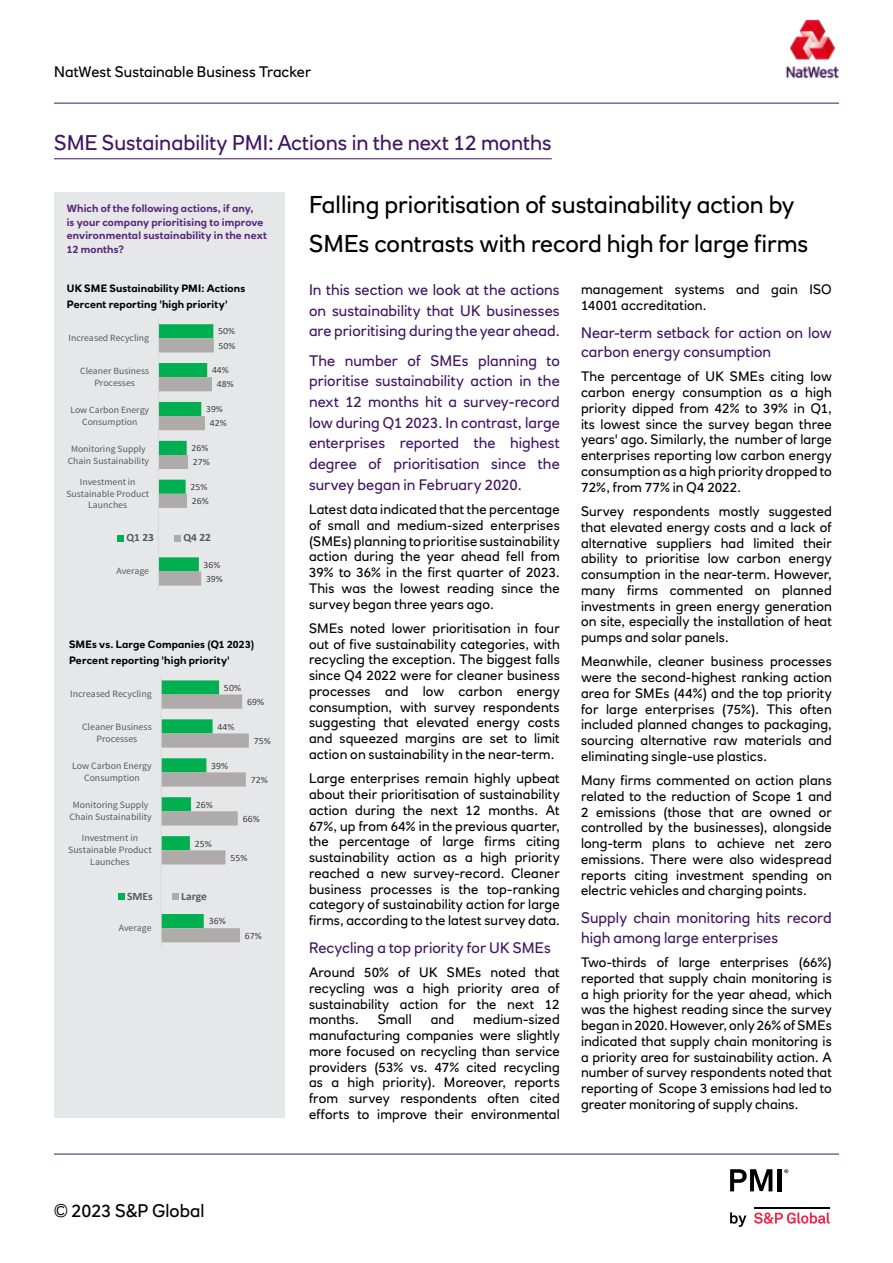
<style>
.page{position:relative;width:893px;height:1263px;background:#fff}
.page>*{position:absolute;margin:0;border:0;box-sizing:border-box;transform-origin:0 0}
.t1{font:24px/39px "RN House Sans";color:#000}
.t2{font:21px "RN House Sans";color:#411663}
.t3{font:18px "RN House Sans";color:#000}
.t4{font:15px/20.7px "RN House Sans";letter-spacing:.005em;color:#411663;text-align:justify}
.t5{font:15px "RN House Sans";letter-spacing:.005em;color:#000}
.t6{font:13.5px/15.8px "RN House Sans";letter-spacing:.01em;color:#000;text-align:justify}
.t7{font:700 11.25px "Calibri";color:#595959}
.t8{font:700 11.1px "Calibri";letter-spacing:-.005em;color:#595959}
.t9{font:700 10.5px/15.8px "RN House Sans";letter-spacing:.015em;color:#000}
.t10{font:700 10.5px/13.5px "RN House Sans";letter-spacing:.015em;color:#5a287d}
.t11{font:9.6px/12.1px "Source Sans Pro";color:#595959;text-align:center}
.t12{font:9.6px "Calibri";letter-spacing:.005em;color:#404040}
.t13{font:9.45px/12px "Source Sans Pro";color:#595959;text-align:center}
.t14{font:9.45px "Calibri";letter-spacing:.005em;color:#404040}
</style>
<div class="page">
<hr style="left:54px;top:103px;width:785px;height:1px;background:#411663">
<img style="left:785px;top:19px;width:55px;height:60px">
<hr style="left:54px;top:1154px;width:785px;height:1px;background:#411663">
<svg style="left:730px;top:1212px;width:16px;height:15px"></svg>
<svg style="left:754px;top:1212px;width:76px;height:12px"></svg>
<hr style="left:754px;top:1207px;width:76px;height:2px;background:#000">
<svg style="left:730px;top:1169px;width:42px;height:22px"></svg>
<hr style="left:778px;top:1169px;width:4px;height:22px;background:#000">
<svg style="left:784px;top:1169px;width:4px;height:4px"></svg>
<hr style="left:54px;top:159px;width:498px;height:1px;background:#411663">
<div style="left:54px;top:193px;width:231px;height:924px;background:#e6e7e8"></div>
<svg style="left:159px;top:324px;width:55px;height:262px"></svg>
<hr style="left:158px;top:319px;width:1px;height:272px;background:#d9d9d9">
<div style="left:117px;top:535px;width:7px;height:6px;background:#00b050"></div>
<div style="left:174px;top:535px;width:7px;height:6px;background:#afabab"></div>
<hr style="left:161px;top:675px;width:1px;height:273px;background:#d9d9d9">
<svg style="left:118px;top:894px;width:6px;height:6px"></svg>
<svg style="left:161px;top:680px;width:88px;height:262px"></svg>
<p class="t5" style="left:54px;top:63px;width:259px">NatWest Sustainable Business Tracker</p>
<h2 class="t2" style="left:54px;top:130px;width:499px">SME Sustainability PMI: Actions in the next 12 months</h2>
<p class="t10" style="left:67px;top:202px;width:202px">Which of the following actions, if any,<br>is your company prioritising to improve environmental sustainability in the next 12 months?</p>
<p class="t9" style="left:67px;top:280px;width:180px">UK SME Sustainability PMI: Actions<br>Percent reporting 'high priority'</p>
<p class="t13" style="left:69px;top:332px;width:82px">Increased Recycling</p>
<p class="t13" style="left:80px;top:365px;width:71px">Cleaner Business<br>Processes</p>
<p class="t13" style="left:70px;top:404px;width:80px">Low Carbon Energy<br>Consumption</p>
<p class="t13" style="left:68px;top:443px;width:83px">Monitoring Supply<br>Chain Sustainability</p>
<p class="t13" style="left:66px;top:476px;width:84px">Investment in<br>Sustainable Product<br>Launches</p>
<p class="t14" style="left:218px;top:325px;width:18px">50%</p>
<p class="t14" style="left:212px;top:364px;width:18px">44%</p>
<p class="t14" style="left:206px;top:402px;width:18px">39%</p>
<p class="t14" style="left:192px;top:441px;width:18px">26%</p>
<p class="t14" style="left:190px;top:480px;width:18px">25%</p>
<p class="t14" style="left:219px;top:339px;width:18px">50%</p>
<p class="t14" style="left:217px;top:378px;width:18px">48%</p>
<p class="t14" style="left:210px;top:417px;width:18px">42%</p>
<p class="t14" style="left:193px;top:455px;width:18px">27%</p>
<p class="t14" style="left:192px;top:494px;width:18px">26%</p>
<p class="t8" style="left:126px;top:530px;width:29px">Q1 23</p>
<p class="t8" style="left:183px;top:530px;width:29px">Q4 22</p>
<p class="t13" style="left:116px;top:565px;width:34px">Average</p>
<p class="t14" style="left:204px;top:558px;width:18px">36%</p>
<p class="t14" style="left:206px;top:572px;width:18px">39%</p>
<p class="t9" style="left:69px;top:636px;width:187px">SMEs vs. Large Companies (Q1 2023)<br>Percent reporting 'high priority'</p>
<p class="t11" style="left:70px;top:688px;width:83px">Increased Recycling</p>
<p class="t11" style="left:82px;top:721px;width:71px">Cleaner Business<br>Processes</p>
<p class="t11" style="left:72px;top:760px;width:81px">Low Carbon Energy<br>Consumption</p>
<p class="t11" style="left:69px;top:799px;width:84px">Monitoring Supply<br>Chain Sustainability</p>
<p class="t11" style="left:68px;top:832px;width:85px">Investment in<br>Sustainable Product<br>Launches</p>
<p class="t12" style="left:224px;top:681px;width:19px">50%</p>
<p class="t12" style="left:217px;top:720px;width:19px">44%</p>
<p class="t12" style="left:211px;top:759px;width:19px">39%</p>
<p class="t12" style="left:196px;top:798px;width:19px">26%</p>
<p class="t12" style="left:195px;top:837px;width:19px">25%</p>
<p class="t12" style="left:247px;top:695px;width:19px">69%</p>
<p class="t12" style="left:254px;top:734px;width:19px">75%</p>
<p class="t12" style="left:251px;top:773px;width:19px">72%</p>
<p class="t12" style="left:243px;top:812px;width:19px">66%</p>
<p class="t12" style="left:230px;top:851px;width:19px">55%</p>
<p class="t7" style="left:127px;top:888px;width:27px">SMEs</p>
<p class="t7" style="left:181px;top:888px;width:27px">Large</p>
<p class="t11" style="left:119px;top:922px;width:34px">Average</p>
<p class="t12" style="left:209px;top:914px;width:19px">36%</p>
<p class="t12" style="left:245px;top:929px;width:19px">67%</p>
<h3 class="t3" style="left:54px;top:1199px;width:152px">© 2023 S&amp;P Global</h3>
<h1 class="t1" style="left:309px;top:185px;width:501px">Falling prioritisation of sustainability action by<br>SMEs contrasts with record high for large firms</h1>
<p class="t4" style="left:309px;top:279px;width:252px">In this section we look at the actions on sustainability that UK businesses are prioritising during the year ahead.</p>
<p class="t4" style="left:309px;top:350px;width:252px">The number of SMEs planning to prioritise sustainability action in the next 12 months hit a survey-record low during Q1 2023. In contrast, large enterprises reported the highest degree of prioritisation since the survey began in February 2020.</p>
<p class="t6" style="left:309px;top:501px;width:252px">Latest data indicated that the percentage of small and medium-sized enterprises (SMEs) planning to prioritise sustainability action during the year ahead fell from 39% to 36% in the first quarter of 2023.<br>This was the lowest reading since the survey began three years ago.</p>
<p class="t6" style="left:309px;top:620px;width:252px">SMEs noted lower prioritisation in four out of five sustainability categories, with recycling the exception. The biggest falls since Q4 2022 were for cleaner business processes and low carbon energy consumption, with survey respondents suggesting that elevated energy costs and squeezed margins are set to limit action on sustainability in the near-term.</p>
<p class="t6" style="left:309px;top:770px;width:252px">Large enterprises remain highly upbeat about their prioritisation of sustainability action during the next 12 months. At 67%, up from 64% in the previous quarter, the percentage of large firms citing sustainability action as a high priority reached a new survey-record. Cleaner business processes is the top-ranking category of sustainability action for large firms, according to the latest survey data.</p>
<p class="t4" style="left:309px;top:937px;width:243px">Recycling a top priority for UK SMEs</p>
<p class="t6" style="left:309px;top:964px;width:252px">Around 50% of UK SMEs noted that recycling was a high priority area of sustainability action for the next 12 months.</p>
<p class="t6" style="left:309px;top:1012px;width:252px;text-indent:164px">medium-sized manufacturing companies were slightly more focused on recycling than service providers (53% vs. 47% cited recycling as a high priority). Moreover, reports from survey respondents often cited efforts to improve their environmental</p>
<p class="t6" style="left:378px;top:1012px;width:36px">Small</p>
<p class="t6" style="left:431px;top:1012px;width:25px">and</p>
<p class="t6" style="left:581px;top:281px;width:252px">management systems and gain ISO<br>14001 accreditation.</p>
<p class="t4" style="left:581px;top:323px;width:252px;line-height:19.5px">Near-term setback for action on low carbon energy consumption</p>
<p class="t6" style="left:581px;top:369px;width:252px">The percentage of UK SMEs citing low carbon energy consumption as a high priority dipped from 42% to 39% in Q1, its lowest since the survey began three years' ago. Similarly, the number of large enterprises reporting low carbon energy consumption as a high priority dropped to 72%, from 77% in Q4 2022.</p>
<p class="t6" style="left:581px;top:503px;width:252px">Survey respondents mostly suggested that elevated energy costs and a lack of alternative suppliers had limited their ability to prioritise low carbon energy consumption in the near-term. However, many firms commented on planned investments in green energy generation on site, especially the installation of heat pumps and solar panels.</p>
<p class="t6" style="left:581px;top:654px;width:252px">Meanwhile, cleaner business processes were the second-highest ranking action area for SMEs (44%) and the top priority for large enterprises (75%). This often included planned changes to packaging, sourcing alternative raw materials and eliminating single-use plastics.</p>
<p class="t6" style="left:581px;top:772px;width:252px">Many firms commented on action plans related to the reduction of Scope 1 and 2 emissions (those that are owned or controlled by the businesses), alongside long-term plans to achieve net zero emissions. There were also widespread reports citing investment spending on electric vehicles and charging points.</p>
<p class="t4" style="left:581px;top:908px;width:252px;line-height:19.5px">Supply chain monitoring hits record high among large enterprises</p>
<p class="t6" style="left:581px;top:954px;width:252px">Two-thirds of large enterprises (66%) reported that supply chain monitoring is a high priority for the year ahead, which was the highest reading since the survey began in 2020. However, only 26% of SMEs indicated that supply chain monitoring is a priority area for sustainability action. A number of survey respondents noted that reporting of Scope 3 emissions had led to greater monitoring of supply chains.</p>
</div>
